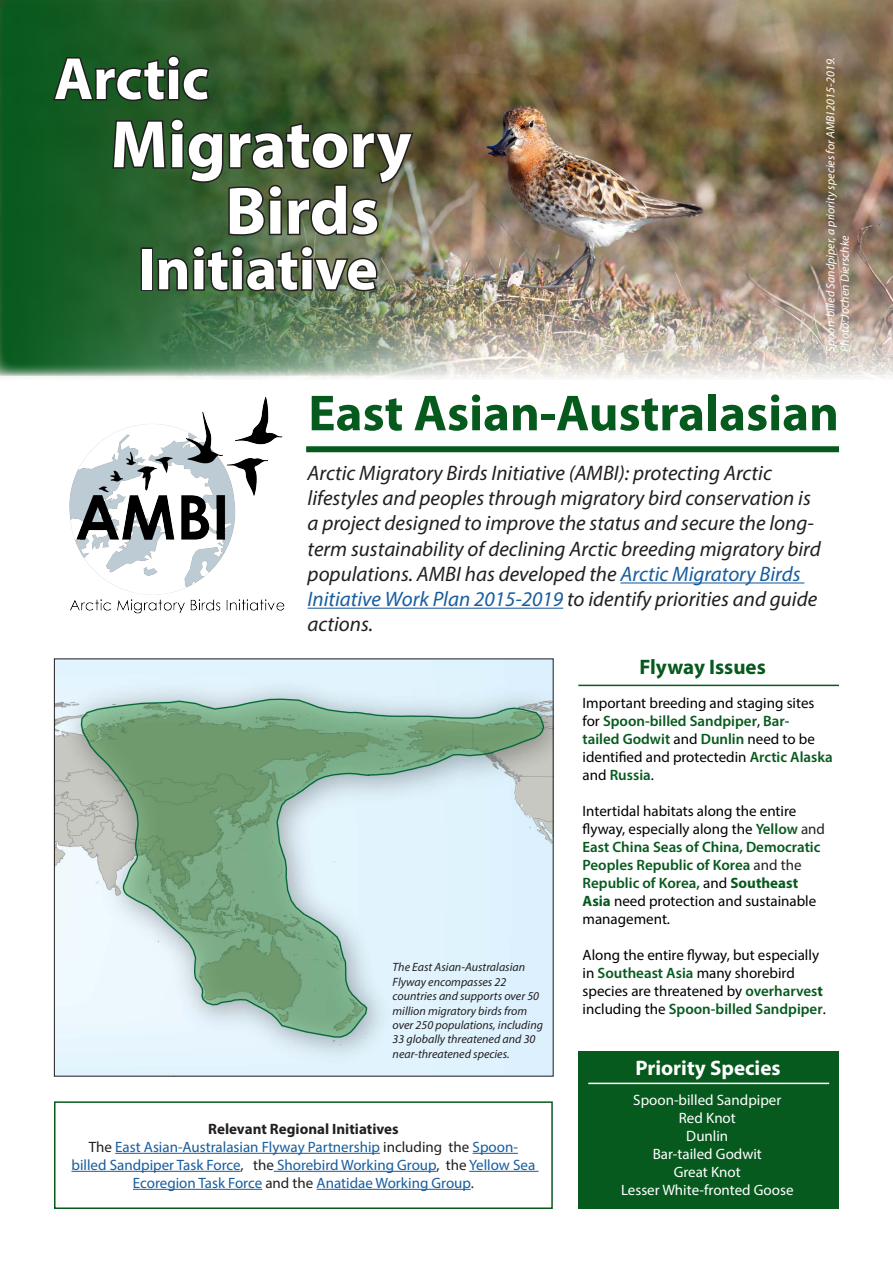
<style>
.page{position:relative;width:893px;height:1263px;background:#fff}
.page>*{position:absolute;margin:0;border:0;box-sizing:border-box;transform-origin:0 0}
.t1{font:700 67.5px "Myriad Pro";color:#fff}
.t2{font:700 60px "Myriad Pro";color:#fff}
.t3{font:700 51px "Myriad Pro";color:#075a1e}
.emphasis{font:italic 21px/25.2px "Myriad Pro";color:#231f20}
.text{font:700 21px "Myriad Pro";color:#fff}
.text-2{font:700 21px "Myriad Pro";color:#075a1e}
.Paragraph_Style_1{font:15px/18px "Myriad Pro";color:#000}
.text-3{font:15px/18px "Myriad Pro";color:#175d9e;text-align:center}
.text-4{font:15px "Myriad Pro";color:#fff}
.Paragraph_Style_1-2{font:700 15px "Myriad Pro";color:#231f20}
.t4{font:italic 12px/14.4px "Myriad Pro";color:#231f20}
.t5{font:italic 12px/14.4px "Myriad Pro";color:#fff}
.s1{color:#175d9e}
.s2{color:#231f20}
.s3{font-weight:600;color:#075a1e}
.s4{font-weight:700;color:#075a1e}
</style>
<div class="page">
<img style="left:0;top:0;width:893px;height:377px">
<img style="left:0;top:0;width:461px;height:376px">
<svg style="left:51px;top:54px;width:160px;height:49px"></svg>
<svg style="left:111px;top:117px;width:305px;height:120px"></svg>
<div style="left:141px;top:247px;width:12px;height:44px;border:3px solid #231f20"></div>
<svg style="left:156px;top:244px;width:223px;height:49px"></svg>
<img style="left:69px;top:397px;width:216px;height:217px">
<div style="left:306px;top:446px;width:533px;height:6px;background:#075a1e"></div>
<img style="left:56px;top:660px;width:496px;height:414px">
<hr style="left:620px;top:582px;width:184px;height:1px;background:#175d9e">
<hr style="left:308px;top:608px;width:255px;height:1px;background:#175d9e">
<hr style="left:115px;top:1153px;width:265px;height:1px;background:#175d9e">
<hr style="left:473px;top:1153px;width:45px;height:1px;background:#175d9e">
<hr style="left:71px;top:1171px;width:169px;height:1px;background:#175d9e">
<hr style="left:274px;top:1171px;width:162px;height:1px;background:#175d9e">
<hr style="left:469px;top:1171px;width:69px;height:1px;background:#175d9e">
<hr style="left:133px;top:1189px;width:129px;height:1px;background:#175d9e">
<hr style="left:317px;top:1189px;width:154px;height:1px;background:#175d9e">
<div style="left:54px;top:1101px;width:499px;height:108px;border:2px solid #075a1e"></div>
<hr style="left:578px;top:685px;width:261px;height:1px;background:#075a1e">
<div style="left:578px;top:1051px;width:261px;height:158px;background:#075a1e"></div>
<hr style="left:588px;top:1083px;width:241px;height:1px;background:#fff">
<p class="t2" style="left:54px;top:40px;width:156px">Arctic</p>
<p class="t1" style="left:111px;top:100px;width:303px">Migratory</p>
<p class="t1" style="left:225px;top:167px;width:155px">Birds</p>
<p class="t2" style="left:138px;top:230px;width:241px">Initiative</p>
<p class="t5" style="left:823px;top:352px;width:296px;rotate:-90deg">Spoon-billed Sandpiper, a priority species for AMBI 2015-2019.<br>Photo: Jochen Dierschke</p>
<p class="t3" style="left:308px;top:380px;width:532px">East Asian-Australasian</p>
<p class="emphasis" style="left:308px;top:460px;width:515px">Arctic Migratory Birds Initiative (AMBI): protecting Arctic lifestyles and peoples through migratory bird conservation is a project designed to improve the status and secure the long&shy;term sustainability of declining Arctic breeding migratory bird populations. AMBI has developed the <span class="s1">Arctic Migratory Birds Initiative Work Plan 2015-2019</span> to identify priorities and guide actions.</p>
<p class="t4" style="left:393px;top:960px;width:152px">The East Asian-Australasian<br>Flyway encompasses 22 countries and supports over 50 million migratory birds from over 250 populations, including<br>33 globally threatened and 30 near-threatened species.</p>
<p class="Paragraph_Style_1-2" style="left:208px;top:1119px;width:192px">Relevant Regional Initiatives</p>
<p class="text-3" style="left:71px;top:1137px;width:465px"><span class="s2">The</span> East Asian-Australasian Flyway Partnership <span class="s2">including the</span> Spoon&shy;billed Sandpiper Task Force<span class="s2">, the</span> Shorebird Working Group<span class="s2">, the</span> Yellow Sea<br>Ecoregion Task Force <span class="s2">and the</span> Anatidae Working Group<span class="s2">.</span></p>
<p class="text-2" style="left:639px;top:653px;width:128px">Flyway Issues</p>
<p class="Paragraph_Style_1" style="left:583px;top:694px;width:252px">Important breeding and staging sites for <span class="s3">Spoon-billed Sandpiper</span>, <span class="s3">Bar-<br>tailed Godwit</span> and <span class="s3">Dunlin</span> need to be identified and protectedin <span class="s3">Arctic Alaska </span>and <span class="s3">Russia</span>.</p>
<p class="Paragraph_Style_1" style="left:583px;top:802px;width:244px">Intertidal habitats along the entire flyway, especially along the <span class="s3">Yellow</span> <span class="s2">and </span><span class="s3">East China Seas of China, Democratic Peoples Republic of Korea</span> <span class="s2">and the </span><span class="s3">Republic of Korea,</span> and <span class="s4">Southeast Asia</span> need protection and sustainable management.</p>
<p class="Paragraph_Style_1" style="left:583px;top:946px;width:245px">Along the entire flyway, but especially in <span class="s3">Southeast Asia</span> many shorebird species are threatened by <span class="s3">overharves</span><span class="s4">t </span>including the <span class="s3">Spoon-billed Sandpiper</span>.</p>
<p class="text" style="left:635px;top:1054px;width:147px">Priority Species</p>
<p class="text-4" style="left:633px;top:1090px;width:150px">Spoon-billed Sandpiper</p>
<p class="text-4" style="left:679px;top:1108px;width:59px">Red Knot</p>
<p class="text-4" style="left:686px;top:1126px;width:43px">Dunlin</p>
<p class="text-4" style="left:653px;top:1144px;width:111px">Bar-tailed Godwit</p>
<p class="text-4" style="left:674px;top:1162px;width:69px">Great Knot</p>
<p class="text-4" style="left:621px;top:1180px;width:174px">Lesser White-fronted Goose</p>
</div>
